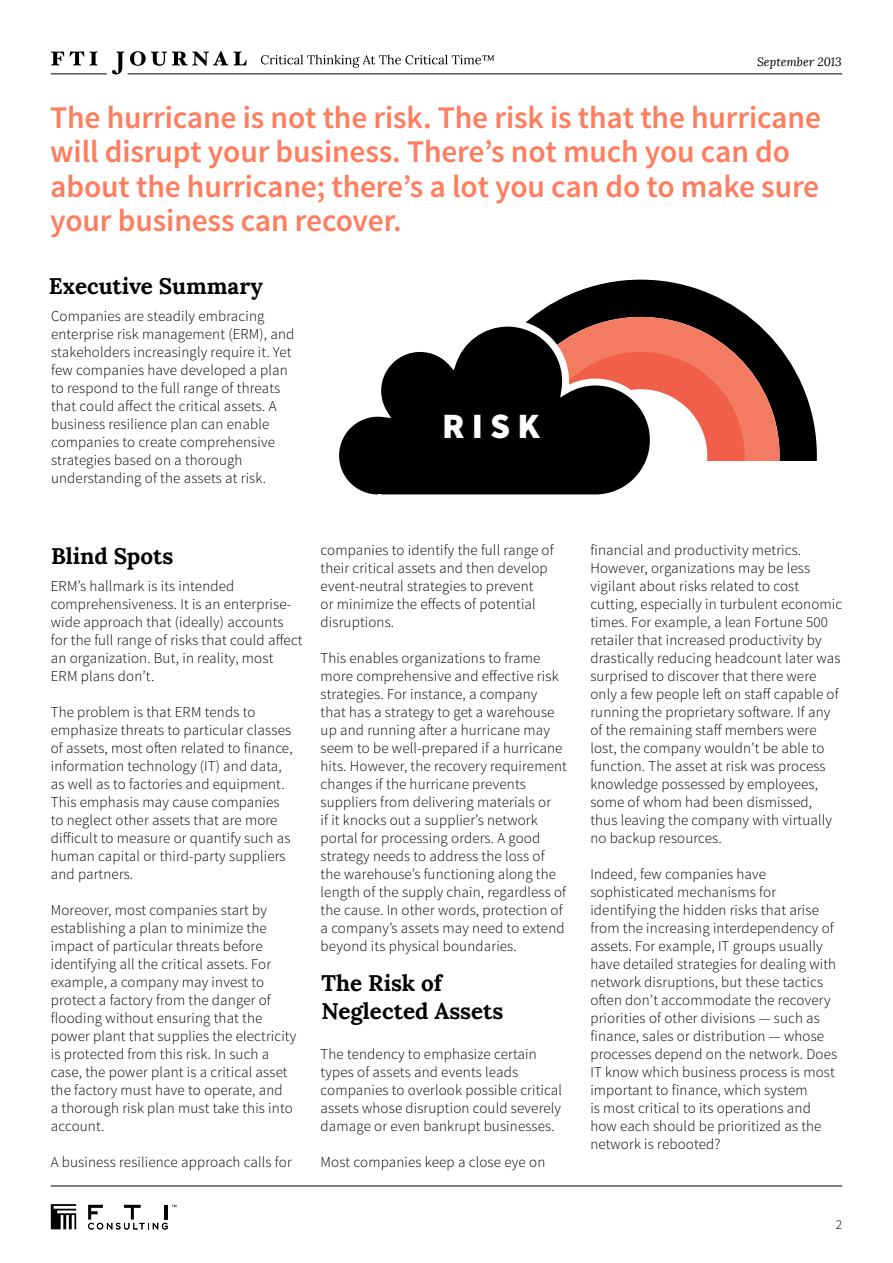
<style>
.page{position:relative;width:893px;height:1263px;background:#fff}
.page>*{position:absolute;margin:0;border:0;box-sizing:border-box;transform-origin:0 0}
.t1{font:900 35.7px "Source Sans Pro";color:#fff}
.t2{font:600 31.5px/34.5px "Source Sans Pro";letter-spacing:-.005em;color:#fe7d5e}
.t3{font:700 22.5px/28.5px "Lora";color:#000}
.t4{font:300 15px/18px "Source Sans Pro";letter-spacing:.01em;color:#000}
.t5{font:300 13.5px "Source Sans Pro";color:#000}
.t6{font:italic 12px "Lora";color:#000}
</style>
<div class="page">
<hr style="left:128px;top:73px;width:714px;height:1px;background:#000">
<svg style="left:51px;top:51px;width:196px;height:23px"></svg>
<svg style="left:261px;top:55px;width:233px;height:13px"></svg>
<hr style="left:51px;top:1185px;width:791px;height:1px;background:#000">
<svg style="left:51px;top:1204px;width:25px;height:25px"></svg>
<svg style="left:88px;top:1205px;width:88px;height:24px"></svg>
<div style="left:465px;top:280px;width:352px;height:352px;border:37px solid #000;border-radius:50%"></div>
<div style="left:502px;top:317px;width:277px;height:277px;border:37px solid #f37b62;border-radius:50%"></div>
<div style="left:537px;top:352px;width:207px;height:208px;border:37px solid #f15e49;border-radius:50%"></div>
<div style="left:323px;top:461px;width:551px;height:175px;background:#fff"></div>
<svg style="left:339px;top:316px;width:321px;height:179px"></svg>
<p class="t6" style="left:757px;top:55px;width:86px">September 2013</p>
<h2 class="t2" style="left:50px;top:101px;width:772px">The hurricane is not the risk. The risk is that the hurricane will disrupt your business. There’s not much you can do about the hurricane; there’s a lot you can do to make sure your business can recover.</h2>
<h3 class="t3" style="left:49px;top:272px;width:215px">Executive Summary</h3>
<p class="t4" style="left:51px;top:307px;width:245px">Companies are steadily embracing enterprise risk management (ERM), and stakeholders increasingly require it. Yet few companies have developed a plan to respond to the full range of threats that could affect the critical assets. A business resilience plan can enable companies to create comprehensive strategies based on a thorough understanding of the assets at risk.</p>
<h1 class="t1" style="left:442px;top:403px;width:99px">RISK</h1>
<h3 class="t3" style="left:51px;top:541px;width:124px">Blind Spots</h3>
<p class="t4" style="left:51px;top:577px;width:253px">ERM’s hallmark is its intended comprehensiveness. It is an enterprise&shy;wide approach that (ideally) accounts for the full range of risks that could affect an organization. But, in reality, most ERM plans don’t.</p>
<p class="t4" style="left:51px;top:703px;width:243px">The problem is that ERM tends to emphasize threats to particular classes of assets, most often related to finance, information technology (IT) and data, as well as to factories and equipment.<br>This emphasis may cause companies to neglect other assets that are more difficult to measure or quantify such as human capital or third-party suppliers and partners.</p>
<p class="t4" style="left:51px;top:901px;width:247px">Moreover, most companies start by establishing a plan to minimize the impact of particular threats before identifying all the critical assets. For example, a company may invest to protect a factory from the danger of flooding without ensuring that the power plant that supplies the electricity is protected from this risk. In such a case, the power plant is a critical asset the factory must have to operate, and<br>a thorough risk plan must take this into account.</p>
<p class="t4" style="left:51px;top:1153px;width:243px">A business resilience approach calls for</p>
<p class="t4" style="left:321px;top:541px;width:235px">companies to identify the full range of their critical assets and then develop event-neutral strategies to prevent<br>or minimize the effects of potential disruptions.</p>
<p class="t4" style="left:321px;top:649px;width:248px">This enables organizations to frame more comprehensive and effective risk strategies. For instance, a company<br>that has a strategy to get a warehouse up and running after a hurricane may seem to be well-prepared if a hurricane hits. However, the recovery requirement changes if the hurricane prevents suppliers from delivering materials or<br>if it knocks out a supplier’s network portal for processing orders. A good strategy needs to address the loss of the warehouse’s functioning along the length of the supply chain, regardless of the cause. In other words, protection of a company’s assets may need to extend beyond its physical boundaries.</p>
<h3 class="t3" style="left:322px;top:968px;width:183px">The Risk of<br>Neglected Assets</h3>
<p class="t4" style="left:321px;top:1045px;width:243px">The tendency to emphasize certain types of assets and events leads companies to overlook possible critical assets whose disruption could severely damage or even bankrupt businesses.</p>
<p class="t4" style="left:321px;top:1153px;width:226px">Most companies keep a close eye on</p>
<p class="t4" style="left:590px;top:541px;width:253px">financial and productivity metrics.<br>However, organizations may be less vigilant about risks related to cost cutting, especially in turbulent economic times. For example, a lean Fortune 500 retailer that increased productivity by drastically reducing headcount later was surprised to discover that there were only a few people left on staff capable of running the proprietary software. If any of the remaining staff members were lost, the company wouldn’t be able to function. The asset at risk was process knowledge possessed by employees, some of whom had been dismissed, thus leaving the company with virtually no backup resources.</p>
<p class="t4" style="left:590px;top:865px;width:248px">Indeed, few companies have sophisticated mechanisms for identifying the hidden risks that arise from the increasing interdependency of assets. For example, IT groups usually have detailed strategies for dealing with network disruptions, but these tactics often don’t accommodate the recovery priorities of other divisions — such as finance, sales or distribution — whose processes depend on the network. Does IT know which business process is most important to finance, which system<br>is most critical to its operations and how each should be prioritized as the network is rebooted?</p>
<p class="t5" style="left:836px;top:1217px;width:8px">2</p>
</div>
